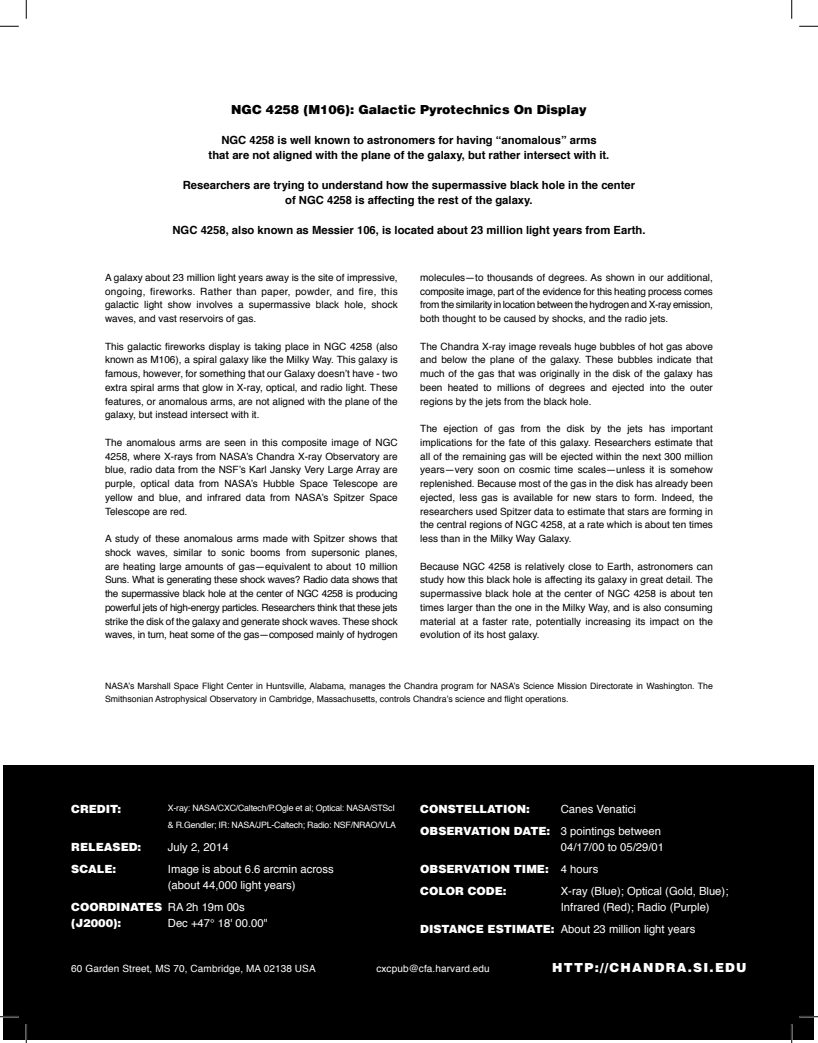
<style>
.page{position:relative;width:818px;height:1043px;background:#fff}
.page>*{position:absolute;margin:0;border:0;box-sizing:border-box;transform-origin:0 0}
.t1{font:900 12.5px "Helvetica";color:#000}
.t2{font:900 12.5px "Helvetica";letter-spacing:.1em;color:#fff}
.t3{font:700 11.25px/15px "Helvetica";color:#000;text-align:center}
.t4{font:11.25px/21.9px "Helvetica";color:#fff}
.t5{font:900 11.25px/16.2px "Helvetica";color:#fff}
.t6{font:10px/13.8px "Helvetica";color:#000;text-align:justify}
.t7{font:10px "Helvetica";letter-spacing:.01em;color:#fff}
.t8{font:8.75px/13.8px "Helvetica";color:#000}
.t9{font:8.75px/16.2px "Helvetica";letter-spacing:-.02em;color:#fff}
</style>
<div class="page">
<div style="left:4px;top:765px;width:810px;height:274px;background:#000"></div>
<svg style="left:0;top:25px;width:19px;height:2px"></svg>
<svg style="left:799px;top:25px;width:19px;height:2px"></svg>
<svg style="left:0;top:1015px;width:19px;height:2px"></svg>
<svg style="left:799px;top:1015px;width:19px;height:2px"></svg>
<svg style="left:25px;top:0;width:2px;height:19px"></svg>
<svg style="left:25px;top:1024px;width:2px;height:18px"></svg>
<svg style="left:791px;top:0;width:1px;height:19px"></svg>
<svg style="left:790px;top:1024px;width:2px;height:18px"></svg>
<p class="t1" style="left:231px;top:102px;width:357px">NGC 4258 (M106): Galactic Pyrotechnics On Display</p>
<p class="t3" style="left:209px;top:133px;width:402px">NGC 4258 is well known to astronomers for having “anomalous” arms<br>that are not aligned with the plane of the galaxy, but rather intersect with it.</p>
<p class="t3" style="left:183px;top:178px;width:454px">Researchers are trying to understand how the supermassive black hole in the center of NGC 4258 is affecting the rest of the galaxy.</p>
<p class="t3" style="left:172px;top:223px;width:474px">NGC 4258, also known as Messier 106, is located about 23 million light years from Earth.</p>
<p class="t6" style="left:105px;top:271px;width:294px">A galaxy about 23 million light years away is the site of impressive, ongoing, fireworks. Rather than paper, powder, and fire, this galactic light show involves a supermassive black hole, shock waves, and vast reservoirs of gas.</p>
<p class="t6" style="left:105px;top:339px;width:294px">This galactic fireworks display is taking place in NGC 4258 (also known as M106), a spiral galaxy like the Milky Way. This galaxy is famous, however, for something that our Galaxy doesn’t have - two extra spiral arms that glow in X-ray, optical, and radio light. These features, or anomalous arms, are not aligned with the plane of the galaxy, but instead intersect with it.</p>
<p class="t6" style="left:105px;top:436px;width:294px">The anomalous arms are seen in this composite image of NGC 4258, where X-rays from NASA’s Chandra X-ray Observatory are blue, radio data from the NSF’s Karl Jansky Very Large Array are purple, optical data from NASA’s Hubble Space Telescope are yellow and blue, and infrared data from NASA’s Spitzer Space Telescope are red.</p>
<p class="t6" style="left:105px;top:532px;width:294px">A study of these anomalous arms made with Spitzer shows that shock waves, similar to sonic booms from supersonic planes, are heating large amounts of gas—equivalent to about 10 million Suns. What is generating these shock waves? Radio data shows that the supermassive black hole at the center of NGC 4258 is producing powerful jets of high-energy particles. Researchers think that these jets strike the disk of the galaxy and generate shock waves. These shock waves, in turn, heat some of the gas—composed mainly of hydrogen</p>
<p class="t6" style="left:420px;top:271px;width:294px">molecules—to thousands of degrees. As shown in our additional, composite image, part of the evidence for this heating process comes from the similarity in location between the hydrogen and X-ray emission, both thought to be caused by shocks, and the radio jets.</p>
<p class="t6" style="left:420px;top:339px;width:294px">The Chandra X-ray image reveals huge bubbles of hot gas above and below the plane of the galaxy. These bubbles indicate that much of the gas that was originally in the disk of the galaxy has been heated to millions of degrees and ejected into the outer regions by the jets from the black hole.</p>
<p class="t6" style="left:420px;top:422px;width:294px">The ejection of gas from the disk by the jets has important implications for the fate of this galaxy. Researchers estimate that all of the remaining gas will be ejected within the next 300 million years—very soon on cosmic time scales—unless it is somehow replenished. Because most of the gas in the disk has already been ejected, less gas is available for new stars to form. Indeed, the researchers used Spitzer data to estimate that stars are forming in the central regions of NGC 4258, at a rate which is about ten times less than in the Milky Way Galaxy.</p>
<p class="t6" style="left:420px;top:559px;width:294px">Because NGC 4258 is relatively close to Earth, astronomers can study how this black hole is affecting its galaxy in great detail. The supermassive black hole at the center of NGC 4258 is about ten times larger than the one in the Milky Way, and is also consuming material at a faster rate, potentially increasing its impact on the evolution of its host galaxy.</p>
<p class="t8" style="left:105px;top:679px;width:609px">NASA’s Marshall Space Flight Center in Huntsville, Alabama, manages the Chandra program for NASA’s Science Mission Directorate in Washington. The<br>Smithsonian Astrophysical Observatory in Cambridge, Massachusetts, controls Chandra’s science and flight operations.</p>
<p class="t5" style="left:71px;top:800px;width:51px">CREDIT:</p>
<p class="t5" style="left:71px;top:838px;width:71px">RELEASED:</p>
<p class="t5" style="left:71px;top:860px;width:46px">SCALE:</p>
<p class="t5" style="left:71px;top:898px;width:92px">COORDINATES (J2000):</p>
<h1 class="t9" style="left:168px;top:800px;width:230px">X-ray: NASA/CXC/Caltech/P.Ogle et al; Optical: NASA/STScI &amp; R.Gendler; IR: NASA/JPL-Caltech; Radio: NSF/NRAO/VLA</h1>
<h2 class="t4" style="left:168px;top:836px;width:167px">July 2, 2014<br>Image is about 6.6 arcmin across</h2>
<h2 class="t4" style="left:168px;top:874px;width:129px">(about 44,000 light years)<br>RA 2h 19m 00s</h2>
<h2 class="t4" style="left:168px;top:912px;width:101px">Dec +47° 18' 00.00"</h2>
<p class="t4" style="left:560px;top:798px;width:77px">Canes Venatici</p>
<p class="t4" style="left:560px;top:823px;width:105px;line-height:16.2px">3 pointings between<br>04/17/00 to 05/29/01</p>
<p class="t4" style="left:560px;top:858px;width:39px">4 hours</p>
<p class="t4" style="left:560px;top:883px;width:169px;line-height:16.2px">X-ray (Blue); Optical (Gold, Blue);<br>Infrared (Red); Radio (Purple)</p>
<p class="t4" style="left:560px;top:918px;width:136px">About 23 million light years</p>
<p class="t5" style="left:420px;top:800px;width:111px">CONSTELLATION:</p>
<p class="t5" style="left:420px;top:822px;width:132px">OBSERVATION DATE:</p>
<p class="t5" style="left:420px;top:860px;width:130px">OBSERVATION TIME:</p>
<p class="t5" style="left:420px;top:882px;width:88px">COLOR CODE:</p>
<p class="t5" style="left:420px;top:920px;width:136px">DISTANCE ESTIMATE:</p>
<p class="t7" style="left:71px;top:960px;width:246px">60 Garden Street, MS 70, Cambridge, MA 02138 USA</p>
<p class="t7" style="left:376px;top:960px;width:115px">cxcpub@cfa.harvard.edu</p>
<p class="t2" style="left:552px;top:959px;width:196px">HTTP://CHANDRA.SI.EDU</p>
</div>
